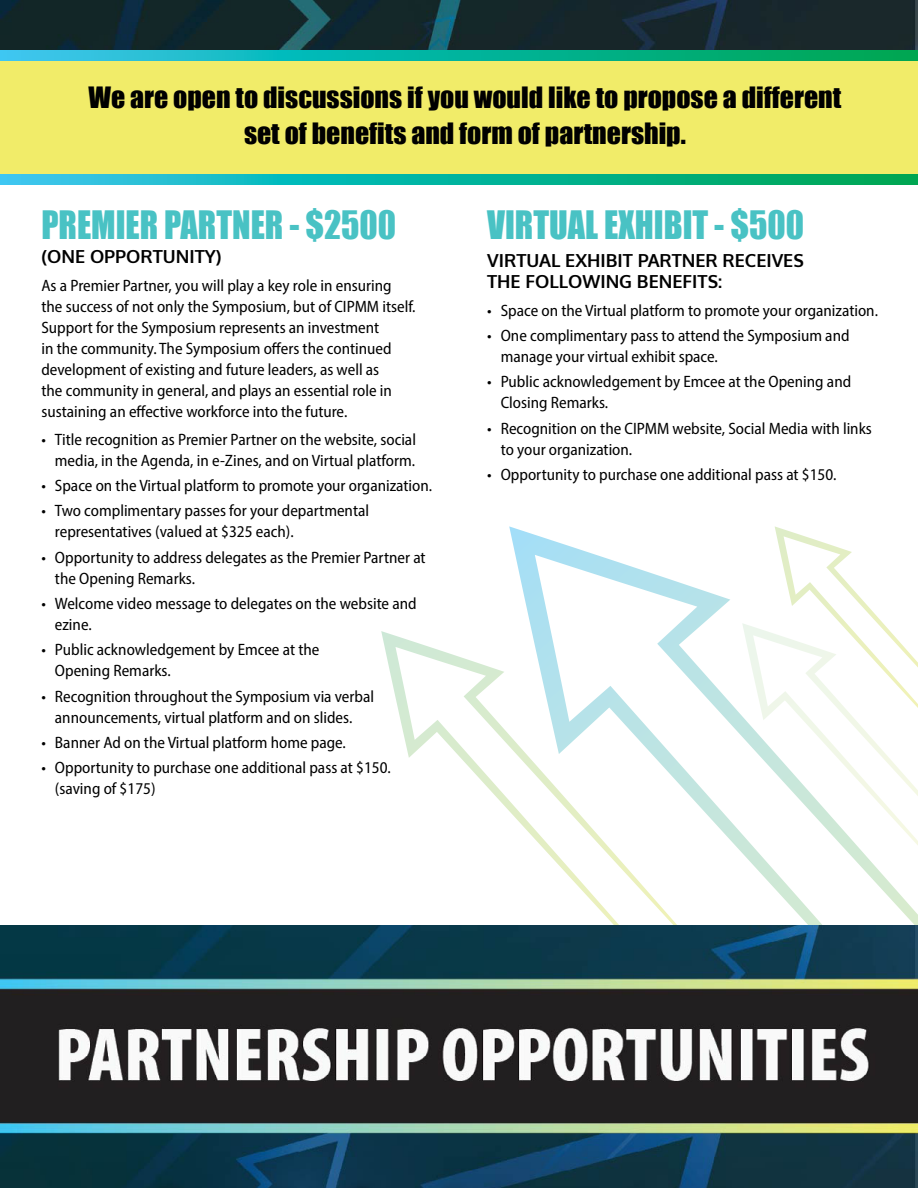
<style>
.page{position:relative;width:918px;height:1188px;background:#fff}
.page>*{position:absolute;margin:0;border:0;box-sizing:border-box;transform-origin:0 0}
.t1{font:36px "Impact";color:#49c2c4;scale:.95 1}
.t2{font:27px/36px "Impact";color:#000;text-align:center}
.t3{font:700 18px/21px "Oxygen";color:#000}
.t4{font:semi-condensed 16.5px/21px "Myriad Pro";color:#000}
</style>
<div class="page">
<svg style="left:509px;top:526px;width:409px;height:400px"></svg>
<svg style="left:381px;top:631px;width:357px;height:295px"></svg>
<svg style="left:775px;top:526px;width:143px;height:97px"></svg>
<svg style="left:742px;top:623px;width:176px;height:301px"></svg>
<div style="left:0;top:57px;width:918px;height:118px;background:#f1ec69"></div>
<img style="left:0;top:0;width:918px;height:51px">
<svg style="left:0;top:51px;width:918px;height:9px"></svg>
<svg style="left:0;top:175px;width:918px;height:10px"></svg>
<img style="left:0;top:926px;width:918px;height:261px">
<h2 class="t2" style="left:88px;top:79px;width:754px">We are open to discussions if you would like to propose a different set of benefits and form of partnership.</h2>
<h1 class="t1" style="left:41px;top:197px;width:375px">PREMIER PARTNER - $2500</h1>
<p class="t3" style="left:41px;top:247px;width:182px">(ONE OPPORTUNITY)</p>
<p class="t4" style="left:41px;top:275px;width:376px">As a Premier Partner, you will play a key role in ensuring the success of not only the Symposium, but of CIPMM itself.<br>Support for the Symposium represents an investment<br>in the community. The Symposium offers the continued development of existing and future leaders, as well as<br>the community in general, and plays an essential role in sustaining an effective workforce into the future.</p>
<p class="t4" style="left:41px;top:428px;width:376px;text-align:right">• Title recognition as Premier Partner on the website, social media, in the Agenda, in e-Zines, and on Virtual platform.</p>
<p class="t4" style="left:41px;top:475px;width:392px">• Space on the Virtual platform to promote your organization.</p>
<p class="t4" style="left:55px;top:500px;width:316px;text-indent:-13px">• Two complimentary passes for your departmental representatives (valued at $325 each).</p>
<p class="t4" style="left:55px;top:546px;width:372px;text-indent:-13px">• Opportunity to address delegates as the Premier Partner at the Opening Remarks.</p>
<p class="t4" style="left:55px;top:593px;width:363px;text-indent:-13px">• Welcome video message to delegates on the website and ezine.</p>
<p class="t4" style="left:55px;top:639px;width:266px;text-indent:-13px">• Public acknowledgement by Emcee at the<br>Opening Remarks.</p>
<p class="t4" style="left:41px;top:685px;width:334px;text-align:center">• Recognition throughout the Symposium via verbal announcements, virtual platform and on slides.</p>
<p class="t4" style="left:41px;top:732px;width:306px">• Banner Ad on the Virtual platform home page.</p>
<p class="t4" style="left:55px;top:757px;width:337px;text-indent:-13px">• Opportunity to purchase one additional pass at $150. (saving of $175)</p>
<h1 class="t1" style="left:487px;top:197px;width:335px">VIRTUAL EXHIBIT - $500</h1>
<p class="t3" style="left:487px;top:250px;width:318px">VIRTUAL EXHIBIT PARTNER RECEIVES<br>THE FOLLOWING BENEFITS:</p>
<p class="t4" style="left:487px;top:299px;width:392px">• Space on the Virtual platform to promote your organization.</p>
<p class="t4" style="left:501px;top:325px;width:350px;text-indent:-13px">• One complimentary pass to attend the Symposium and manage your virtual exhibit space.</p>
<p class="t4" style="left:501px;top:371px;width:352px;text-indent:-13px">• Public acknowledgement by Emcee at the Opening and<br>Closing Remarks.</p>
<p class="t4" style="left:501px;top:417px;width:373px;text-indent:-13px">• Recognition on the CIPMM website, Social Media with links to your organization.</p>
<p class="t4" style="left:487px;top:464px;width:351px">• Opportunity to purchase one additional pass at $150.</p>
</div>
